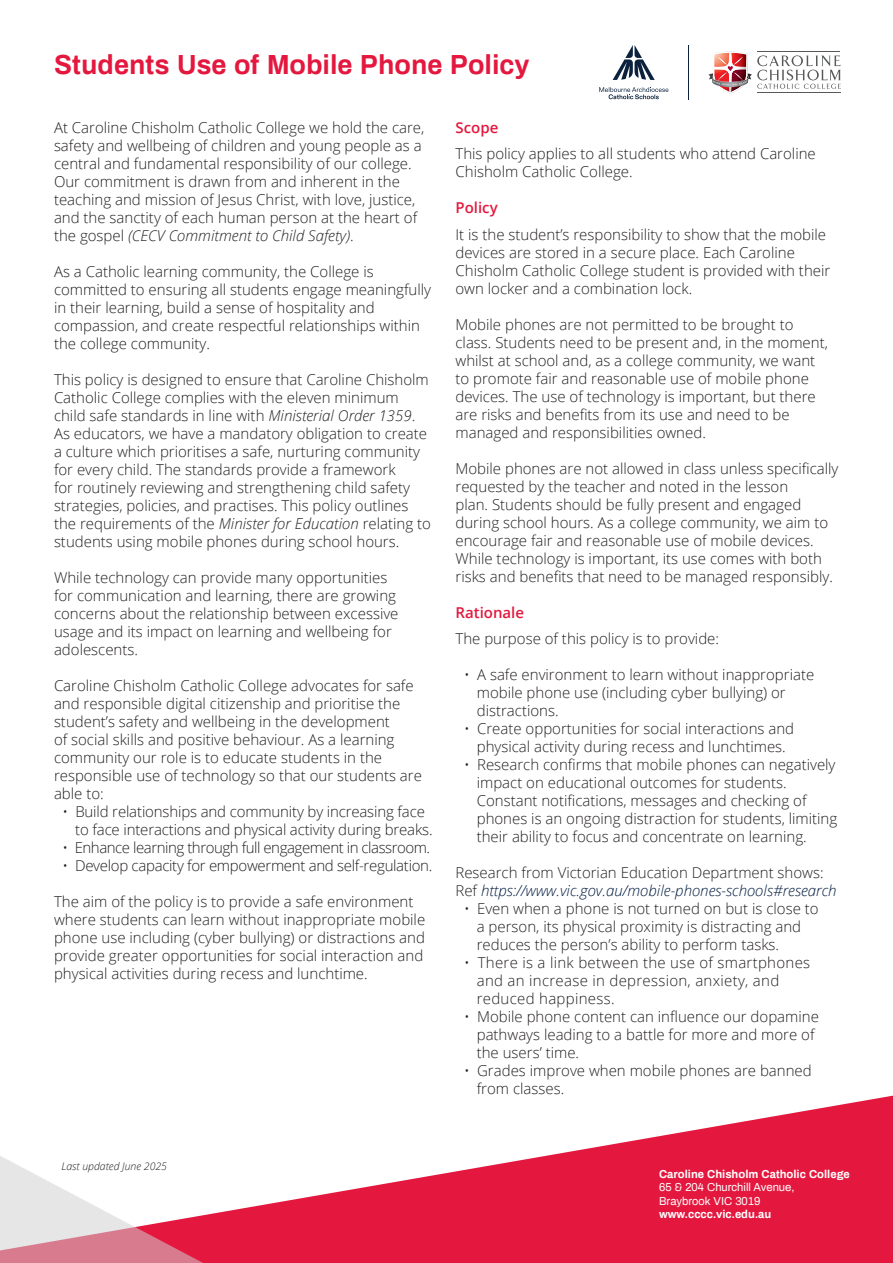
<style>
.page{position:relative;width:893px;height:1263px;background:#fff}
.page>*{position:absolute;margin:0;border:0;box-sizing:border-box;transform-origin:0 0}
.t1{font:700 27px "Archivo";color:#e4183e}
.Body{font:300 15px/18px "Open Sans";color:#231f20}
.Body-2{font:italic 300 15px/18px "Open Sans";color:#011c40}
.Body-3{font:300 15px/18px "Open Sans";letter-spacing:.02em;color:#231f20}
.Body-4{font:300 15px "Open Sans";letter-spacing:-.03em;color:#231f20}
.Body-5{font:300 15px "Open Sans";letter-spacing:-.02em;color:#231f20}
.Paragraph_Title{font:600 15px "Open Sans";color:#e4183e}
.t2{font:700 11.25px "Archivo";color:#fff}
.t3{font:11.25px/13.5px "Archivo";color:#fff}
.t4{font:italic 300 10.5px "Open Sans";color:#231f20}
.s1{font-style:italic}
.s2{font-style:normal;color:#231f20}
</style>
<div class="page">
<svg style="left:203px;top:1095px;width:690px;height:168px;fill:#e4183e"></svg>
<svg style="left:0;top:1156px;width:203px;height:107px"></svg>
<svg style="left:599px;top:87px;width:69px;height:12px"></svg>
<svg style="left:613px;top:45px;width:42px;height:35px"></svg>
<hr style="left:689px;top:45px;width:1px;height:54px;background:#0b213d">
<svg style="left:708px;top:51px;width:133px;height:43px"></svg>
<p class="t1" style="left:54px;top:46px;width:477px">Students Use of Mobile Phone Policy</p>
<p class="Body" style="left:54px;top:118px;width:372px">At Caroline Chisholm Catholic College we hold the care, safety and wellbeing of children and young people as a central and fundamental responsibility of our college.<br>Our commitment is drawn from and inherent in the teaching and mission of Jesus Christ, with love, justice, and the sanctity of each human person at the heart of the gospel <span class="s1">(CECV Commitment to Child Safety)</span>.</p>
<p class="Body" style="left:54px;top:262px;width:379px">As a Catholic learning community, the College is committed to ensuring all students engage meaningfully in their learning, build a sense of hospitality and compassion, and create respectful relationships within the college community.</p>
<p class="Body" style="left:54px;top:370px;width:378px">This policy is designed to ensure that Caroline Chisholm Catholic College complies with the eleven minimum child safe standards in line with <span class="s1">Ministerial Order 1359</span>.<br>As educators, we have a mandatory obligation to create a culture which prioritises a safe, nurturing community for every child. The standards provide a framework<br>for routinely reviewing and strengthening child safety strategies, policies, and practises. This policy outlines the requirements of the <span class="s1">Minister for Education</span> relating to students using mobile phones during school hours.</p>
<p class="Body" style="left:54px;top:568px;width:346px">While technology can provide many opportunities for communication and learning, there are growing concerns about the relationship between excessive usage and its impact on learning and wellbeing for adolescents.</p>
<p class="Body" style="left:54px;top:676px;width:369px">Caroline Chisholm Catholic College advocates for safe and responsible digital citizenship and prioritise the student’s safety and wellbeing in the development<br>of social skills and positive behaviour. As a learning community our role is to educate students in the responsible use of technology so that our students are able to:</p>
<p class="Body" style="left:75px;top:802px;width:359px;text-indent:-13px">• Build relationships and community by increasing face to face interactions and physical activity during breaks.</p>
<p class="Body-4" style="left:63px;top:837px;width:369px">• Enhance learning through full engagement in classroom.</p>
<p class="Body-5" style="left:63px;top:855px;width:371px">• Develop capacity for empowerment and self-regulation.</p>
<p class="Body" style="left:54px;top:892px;width:373px">The aim of the policy is to provide a safe environment where students can learn without inappropriate mobile phone use including (cyber bullying) or distractions and provide greater opportunities for social interaction and physical activities during recess and lunchtime.</p>
<p class="Paragraph_Title" style="left:455px;top:117px;width:44px">Scope</p>
<p class="Body" style="left:455px;top:144px;width:362px">This policy applies to all students who attend Caroline<br>Chisholm Catholic College.</p>
<p class="Paragraph_Title" style="left:455px;top:197px;width:44px">Policy</p>
<p class="Body" style="left:455px;top:225px;width:376px">It is the student’s responsibility to show that the mobile devices are stored in a secure place. Each Caroline Chisholm Catholic College student is provided with their own locker and a combination lock.</p>
<p class="Body" style="left:455px;top:315px;width:374px">Mobile phones are not permitted to be brought to class. Students need to be present and, in the moment, whilst at school and, as a college community, we want to promote fair and reasonable use of mobile phone devices. The use of technology is important, but there are risks and benefits from its use and need to be managed and responsibilities owned.</p>
<p class="Body" style="left:455px;top:459px;width:385px">Mobile phones are not allowed in class unless specifically requested by the teacher and noted in the lesson<br>plan. Students should be fully present and engaged during school hours. As a college community, we aim to encourage fair and reasonable use of mobile devices.<br>While technology is important, its use comes with both risks and benefits that need to be managed responsibly.</p>
<p class="Paragraph_Title" style="left:455px;top:602px;width:70px">Rationale</p>
<p class="Body" style="left:455px;top:629px;width:265px">The purpose of this policy is to provide:</p>
<p class="Body" style="left:477px;top:665px;width:339px;text-indent:-13px">• A safe environment to learn without inappropriate mobile phone use (including cyber bullying) or distractions.</p>
<p class="Body" style="left:464px;top:719px;width:332px;text-align:center">• Create opportunities for social interactions and physical activity during recess and lunchtimes.</p>
<p class="Body" style="left:477px;top:755px;width:362px;text-indent:-13px">• Research confirms that mobile phones can negatively impact on educational outcomes for students.<br>Constant notifications, messages and checking of phones is an ongoing distraction for students, limiting their ability to focus and concentrate on learning.</p>
<p class="Body-2" style="left:455px;top:863px;width:383px"><span class="s2">Research from Victorian Education Department shows:<br>Ref</span> https://www.vic.gov.au/mobile-phones-schools#research</p>
<p class="Body" style="left:477px;top:899px;width:343px;text-indent:-13px">• Even when a phone is not turned on but is close to a person, its physical proximity is distracting and reduces the person’s ability to perform tasks.</p>
<p class="Body-3" style="left:477px;top:953px;width:335px;text-indent:-13px">• There is a link between the use of smartphones and an increase in depression, anxiety, and reduced happiness.</p>
<p class="Body" style="left:477px;top:1007px;width:344px;text-indent:-13px">• Mobile phone content can influence our dopamine pathways leading to a battle for more and more of the users’ time.</p>
<p class="Body" style="left:477px;top:1061px;width:337px;text-indent:-13px">• Grades improve when mobile phones are banned from classes.</p>
<p class="t4" style="left:62px;top:1159px;width:107px">Last updated June 2025</p>
<p class="t2" style="left:659px;top:1166px;width:192px">Caroline Chisholm Catholic College</p>
<p class="t3" style="left:659px;top:1180px;width:137px">65 &amp; 204 Churchill Avenue,<br>Braybrook VIC 3019</p>
<p class="t2" style="left:659px;top:1206px;width:114px">www.cccc.vic.edu.au</p>
</div>
